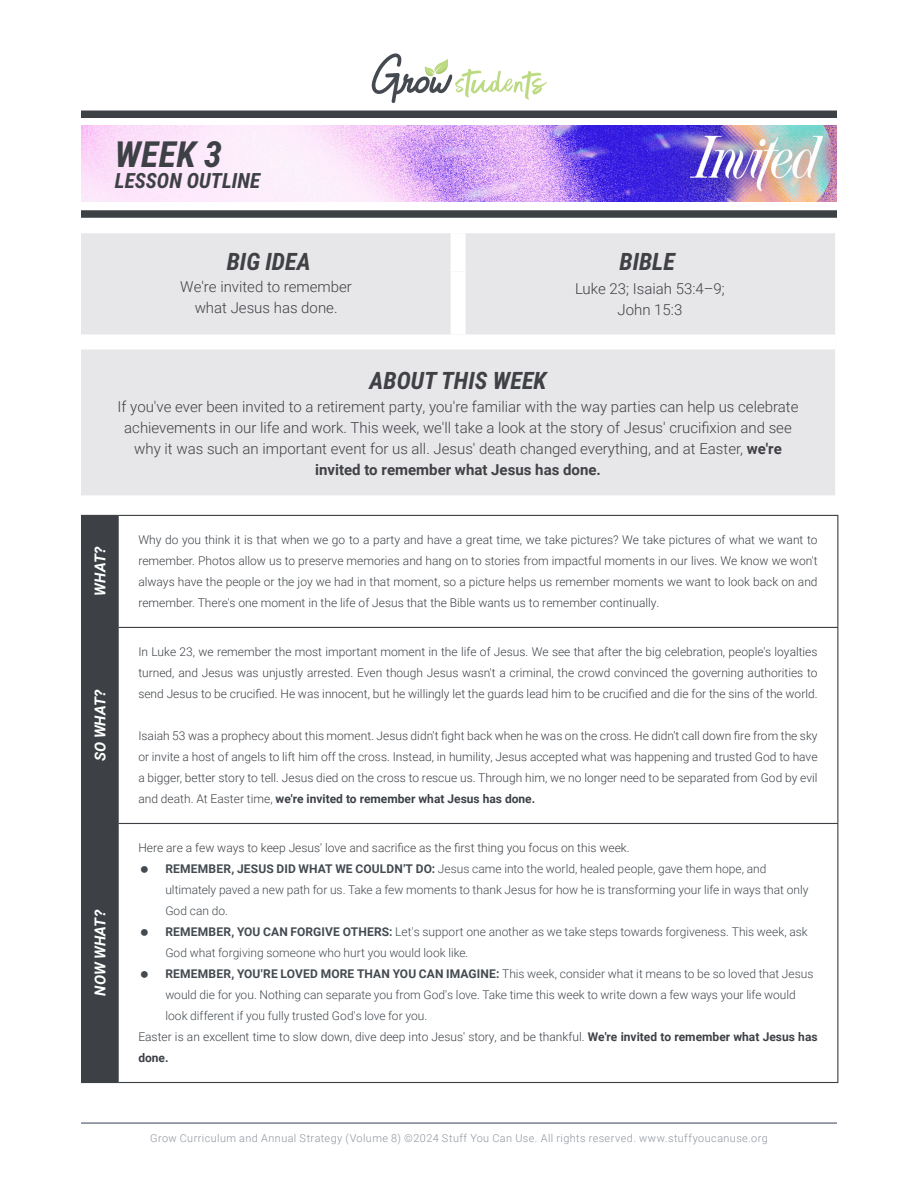
<style>
.page{position:relative;width:918px;height:1188px;background:#fff}
.page>*{position:absolute;margin:0;border:0;box-sizing:border-box;transform-origin:0 0}
.t1{font:italic 700 36px "Roboto Condensed";color:#3d4146}
.t2{font:italic 700 24px "Roboto Condensed";color:#404145}
.t3{font:italic 700 21px "Roboto Condensed";color:#3d4146}
.t4{font:300 15px/21px "Roboto";color:#404145;text-align:center}
.t5{font:italic 700 15px "Roboto";color:#fff}
.t6{font:300 12px/21px "Roboto";color:#3d4146;text-align:justify}
.t7{font:300 12px "Roboto";color:#434a50}
.t8{font:700 12px "Roboto";color:#3d4146}
.t9{font:300 10.8px "Roboto";letter-spacing:.04em;color:#8d949e}
.s1{font-weight:700}
</style>
<div class="page">
<svg style="left:371px;top:53px;width:176px;height:50px"></svg>
<div style="left:81px;top:111px;width:756px;height:7px;background:#3d4146"></div>
<img style="left:81px;top:126px;width:756px;height:76px">
<div style="left:81px;top:210px;width:756px;height:8px;background:#3d4146"></div>
<div style="left:81px;top:233px;width:754px;height:101px;background:#e7e7e9"></div>
<div style="left:81px;top:349px;width:754px;height:146px;background:#e7e7e9"></div>
<div style="left:451px;top:233px;width:15px;height:39px;background:#fff"></div>
<div style="left:451px;top:272px;width:15px;height:62px;background:#fff"></div>
<hr style="left:81px;top:1122px;width:756px;height:2px;background:#8d949e">
<div style="left:82px;top:516px;width:36px;height:566px;background:#3d4146"></div>
<hr style="left:81px;top:515px;width:37px;height:1px;background:#3d4146">
<hr style="left:81px;top:516px;width:1px;height:111px;background:#3d4146">
<hr style="left:118px;top:515px;width:720px;height:1px;background:#3d4146">
<hr style="left:118px;top:516px;width:1px;height:111px;background:#3d4146">
<hr style="left:837px;top:516px;width:1px;height:111px;background:#3d4146">
<hr style="left:81px;top:627px;width:37px;height:1px;background:#3d4146">
<hr style="left:81px;top:628px;width:1px;height:195px;background:#3d4146">
<hr style="left:118px;top:627px;width:720px;height:1px;background:#3d4146">
<hr style="left:118px;top:628px;width:1px;height:195px;background:#3d4146">
<hr style="left:837px;top:628px;width:1px;height:195px;background:#3d4146">
<hr style="left:81px;top:823px;width:37px;height:1px;background:#3d4146">
<hr style="left:81px;top:824px;width:1px;height:258px;background:#3d4146">
<hr style="left:118px;top:823px;width:720px;height:1px;background:#3d4146">
<hr style="left:118px;top:824px;width:1px;height:258px;background:#3d4146">
<hr style="left:837px;top:824px;width:1px;height:258px;background:#3d4146">
<hr style="left:81px;top:1082px;width:37px;height:1px;background:#3d4146">
<hr style="left:118px;top:1082px;width:720px;height:1px;background:#3d4146">
<h1 class="t1" style="left:115px;top:129px;width:109px">WEEK 3</h1>
<h3 class="t3" style="left:115px;top:165px;width:147px">LESSON OUTLINE</h3>
<h2 class="t2" style="left:227px;top:245px;width:86px">BIG IDEA</h2>
<h2 class="t2" style="left:620px;top:245px;width:57px">BIBLE</h2>
<p class="t4" style="left:180px;top:275px;width:173px">We're invited to remember what Jesus has done.</p>
<p class="t4" style="left:575px;top:278px;width:151px">Luke 23; Isaiah 53:4–9;<br>John 15:3</p>
<h2 class="t2" style="left:370px;top:364px;width:179px">ABOUT THIS WEEK</h2>
<p class="t4" style="left:118px;top:396px;width:682px">If you've ever been invited to a retirement party, you're familiar with the way parties can help us celebrate achievements in our life and work. This week, we'll take a look at the story of Jesus' crucifixion and see why it was such an important event for us all. Jesus' death changed everything, and at Easter, <span class="s1">we're invited to remember what Jesus has done.</span></p>
<p class="t5" style="left:90px;top:596px;width:50px;rotate:-90deg">WHAT?</p>
<p class="t6" style="left:138px;top:529px;width:681px">Why do you think it is that when we go to a party and have a great time, we take pictures? We take pictures of what we want to remember. Photos allow us to preserve memories and hang on to stories from impactful moments in our lives. We know we won't always have the people or the joy we had in that moment, so a picture helps us remember moments we want to look back on and remember. There's one moment in the life of Jesus that the Bible wants us to remember continually.</p>
<p class="t5" style="left:90px;top:761px;width:73px;rotate:-90deg">SO WHAT?</p>
<p class="t5" style="left:90px;top:996px;width:87px;rotate:-90deg">NOW WHAT?</p>
<p class="t6" style="left:138px;top:641px;width:681px">In Luke 23, we remember the most important moment in the life of Jesus. We see that after the big celebration, people's loyalties turned, and Jesus was unjustly arrested. Even though Jesus wasn't a criminal, the crowd convinced the governing authorities to send Jesus to be crucified. He was innocent, but he willingly let the guards lead him to be crucified and die for the sins of the world.</p>
<p class="t6" style="left:138px;top:725px;width:681px">Isaiah 53 was a prophecy about this moment. Jesus didn't fight back when he was on the cross. He didn't call down fire from the sky or invite a host of angels to lift him off the cross. Instead, in humility, Jesus accepted what was happening and trusted God to have a bigger, better story to tell. Jesus died on the cross to rescue us. Through him, we no longer need to be separated from God by evil and death. At Easter time, <span class="s1">we're invited to remember what Jesus has done.</span></p>
<p class="t6" style="left:138px;top:837px;width:493px">Here are a few ways to keep Jesus' love and sacrifice as the first thing you focus on this week.</p>
<p class="t7" style="left:165px;top:861px;width:603px"><span class="s1">REMEMBER, JESUS DID WHAT WE COULDN'T DO:</span> Jesus came into the world, healed people, gave them hope, and</p>
<p class="t7" style="left:165px;top:882px;width:645px">ultimately paved a new path for us. Take a few moments to thank Jesus for how he is transforming your life in ways that only</p>
<p class="t7" style="left:165px;top:903px;width:64px">God can do.</p>
<p class="t7" style="left:165px;top:924px;width:644px"><span class="s1">REMEMBER, YOU CAN FORGIVE OTHERS:</span> Let's support one another as we take steps towards forgiveness. This week, ask</p>
<p class="t7" style="left:165px;top:945px;width:305px">God what forgiving someone who hurt you would look like.</p>
<p class="t7" style="left:165px;top:966px;width:650px"><span class="s1">REMEMBER, YOU'RE LOVED MORE THAN YOU CAN IMAGINE:</span> This week, consider what it means to be so loved that Jesus</p>
<p class="t7" style="left:165px;top:987px;width:632px">would die for you. Nothing can separate you from God's love. Take time this week to write down a few ways your life would</p>
<p class="t7" style="left:165px;top:1008px;width:263px">look different if you fully trusted God's love for you.</p>
<p class="t6" style="left:138px;top:1026px;width:681px">Easter is an excellent time to slow down, dive deep into Jesus' story, and be thankful. <span class="s1">We're invited to remember what Jesus has</span></p>
<p class="t8" style="left:138px;top:1050px;width:32px">done.</p>
<p class="t9" style="left:150px;top:1131px;width:619px">Grow Curriculum and Annual Strategy (Volume 8) ©2024 Stuff You Can Use. All rights reserved. www.stuffyoucanuse.org</p>
</div>
